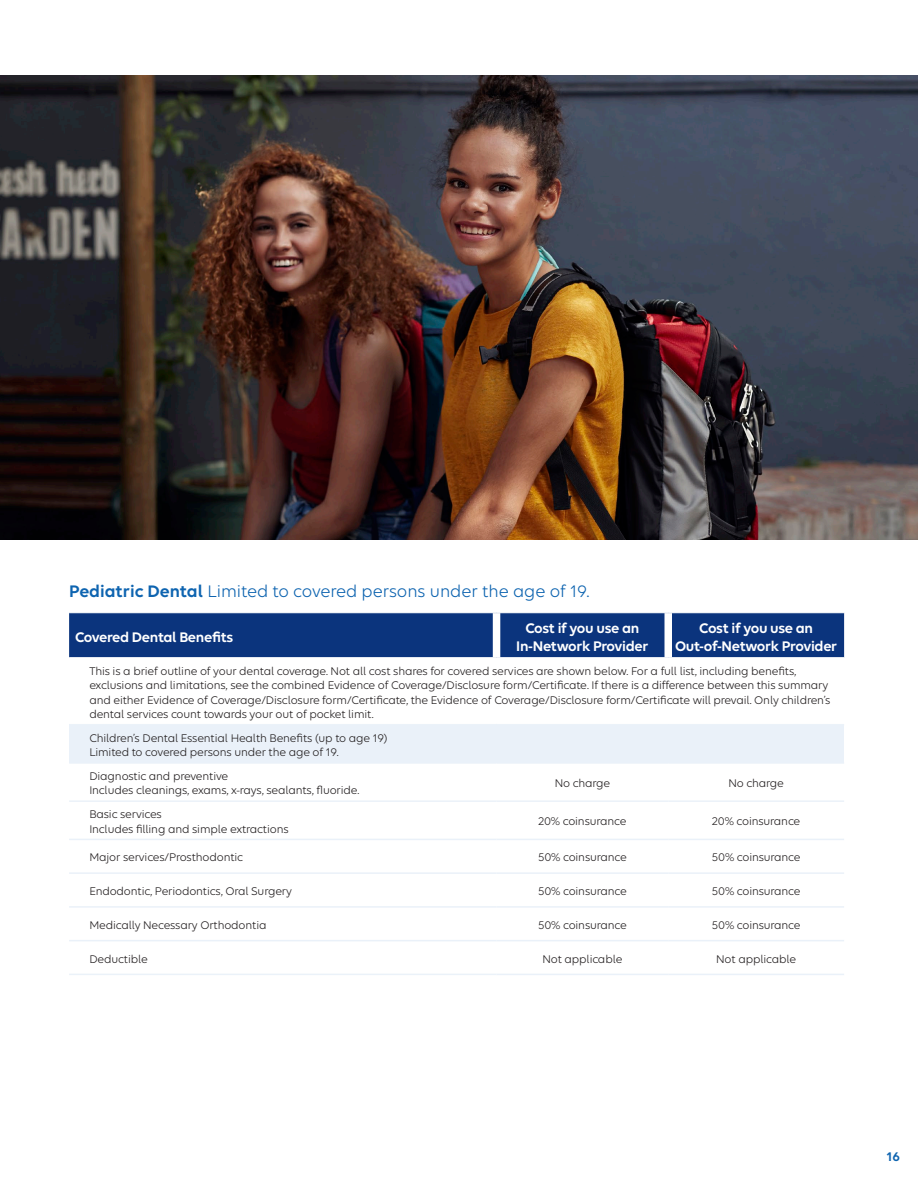
<style>
.page{position:relative;width:918px;height:1188px;background:#fff}
.page>*{position:absolute;margin:0;border:0;box-sizing:border-box;transform-origin:0 0}
.Body_copy{font:18px "Elevance Sans";color:#0e64b0}
.Body_copy-2{font:600 15px/18px "Elevance Sans";letter-spacing:-.02em;color:#fff;text-align:center}
.t1{font:600 13.5px "Elevance Sans";color:#0e64b0}
.t2{font:12px/14.4px "Elevance Sans";letter-spacing:-.01em;color:#231f20}
.s1{font-weight:600}
</style>
<div class="page">
<div style="left:69px;top:613px;width:775px;height:44px;background:#0b347d"></div>
<div style="left:69px;top:725px;width:775px;height:38px;background:#eaf1f9"></div>
<hr style="left:69px;top:800px;width:428px;height:2px;background:#ebf2f9">
<hr style="left:497px;top:800px;width:171px;height:2px;background:#ebf2f9">
<hr style="left:668px;top:800px;width:176px;height:2px;background:#ebf2f9">
<hr style="left:69px;top:839px;width:428px;height:1px;background:#eaf1f9">
<hr style="left:497px;top:839px;width:171px;height:1px;background:#eaf1f9">
<hr style="left:668px;top:839px;width:176px;height:1px;background:#eaf1f9">
<hr style="left:69px;top:872px;width:428px;height:2px;background:#eaf1f9">
<hr style="left:497px;top:872px;width:171px;height:2px;background:#eaf1f9">
<hr style="left:668px;top:872px;width:176px;height:2px;background:#eaf1f9">
<hr style="left:69px;top:906px;width:428px;height:2px;background:#eaf1f9">
<hr style="left:497px;top:906px;width:171px;height:2px;background:#eaf1f9">
<hr style="left:668px;top:906px;width:176px;height:2px;background:#eaf1f9">
<hr style="left:69px;top:940px;width:428px;height:1px;background:#eaf1f9">
<hr style="left:497px;top:940px;width:171px;height:1px;background:#eaf1f9">
<hr style="left:668px;top:940px;width:176px;height:1px;background:#eaf1f9">
<hr style="left:497px;top:974px;width:171px;height:1px;background:#eaf1f9">
<hr style="left:668px;top:974px;width:176px;height:1px;background:#eaf1f9">
<div style="left:493px;top:613px;width:7px;height:44px;background:#fff"></div>
<div style="left:664px;top:613px;width:8px;height:44px;background:#fff"></div>
<hr style="left:69px;top:724px;width:428px;height:1px;background:#ebf2f9">
<hr style="left:497px;top:724px;width:171px;height:1px;background:#ebf2f9">
<hr style="left:668px;top:724px;width:176px;height:1px;background:#ebf2f9">
<hr style="left:69px;top:762px;width:428px;height:2px;background:#ebf2f9">
<hr style="left:497px;top:762px;width:171px;height:2px;background:#ebf2f9">
<hr style="left:668px;top:762px;width:176px;height:2px;background:#ebf2f9">
<hr style="left:69px;top:974px;width:428px;height:1px;background:#ebf2f9">
<img style="left:0;top:76px;width:918px;height:464px">
<p class="Body_copy" style="left:69px;top:580px;width:522px"><span class="s1">Pediatric Dental</span> Limited to covered persons under the age of 19.</p>
<p class="Body_copy-2" style="left:75px;top:627px;width:160px">Covered Dental Benefits</p>
<p class="Body_copy-2" style="left:516px;top:618px;width:134px">Cost if you use an<br>In-Network Provider</p>
<p class="Body_copy-2" style="left:675px;top:618px;width:164px">Cost if you use an<br>Out-of-Network Provider</p>
<p class="t2" style="left:89px;top:663px;width:742px">This is a brief outline of your dental coverage. Not all cost shares for covered services are shown below. For a full list, including benefits, exclusions and limitations, see the combined Evidence of Coverage/Disclosure form/Certificate. If there is a difference between this summary and either Evidence of Coverage/Disclosure form/Certificate, the Evidence of Coverage/Disclosure form/Certificate will prevail. Only children’s dental services count towards your out of pocket limit.</p>
<p class="t2" style="left:89px;top:730px;width:300px">Children’s Dental Essential Health Benefits (up to age 19)<br>Limited to covered persons under the age of 19.</p>
<p class="t2" style="left:89px;top:769px;width:140px">Diagnostic and preventive</p>
<p class="t2" style="left:89px;top:783px;width:272px">Includes cleanings, exams, x-rays, sealants, fluoride.</p>
<p class="t2" style="left:555px;top:776px;width:57px">No charge</p>
<p class="t2" style="left:728px;top:776px;width:57px">No charge</p>
<p class="t2" style="left:89px;top:807px;width:74px">Basic services</p>
<p class="t2" style="left:89px;top:821px;width:201px">Includes filling and simple extractions</p>
<p class="t2" style="left:538px;top:814px;width:90px">20% coinsurance</p>
<p class="t2" style="left:712px;top:814px;width:90px">20% coinsurance</p>
<p class="t2" style="left:89px;top:850px;width:155px">Major services/Prosthodontic</p>
<p class="t2" style="left:538px;top:850px;width:90px">50% coinsurance</p>
<p class="t2" style="left:712px;top:850px;width:90px">50% coinsurance</p>
<p class="t2" style="left:89px;top:884px;width:204px">Endodontic, Periodontics, Oral Surgery</p>
<p class="t2" style="left:538px;top:884px;width:90px">50% coinsurance</p>
<p class="t2" style="left:712px;top:884px;width:90px">50% coinsurance</p>
<p class="t2" style="left:89px;top:917px;width:179px">Medically Necessary Orthodontia</p>
<p class="t2" style="left:538px;top:917px;width:90px">50% coinsurance</p>
<p class="t2" style="left:712px;top:917px;width:90px">50% coinsurance</p>
<p class="t2" style="left:89px;top:951px;width:60px">Deductible</p>
<p class="t2" style="left:542px;top:951px;width:81px">Not applicable</p>
<p class="t2" style="left:716px;top:951px;width:81px">Not applicable</p>
<p class="t1" style="left:886px;top:1149px;width:15px">16</p>
</div>
